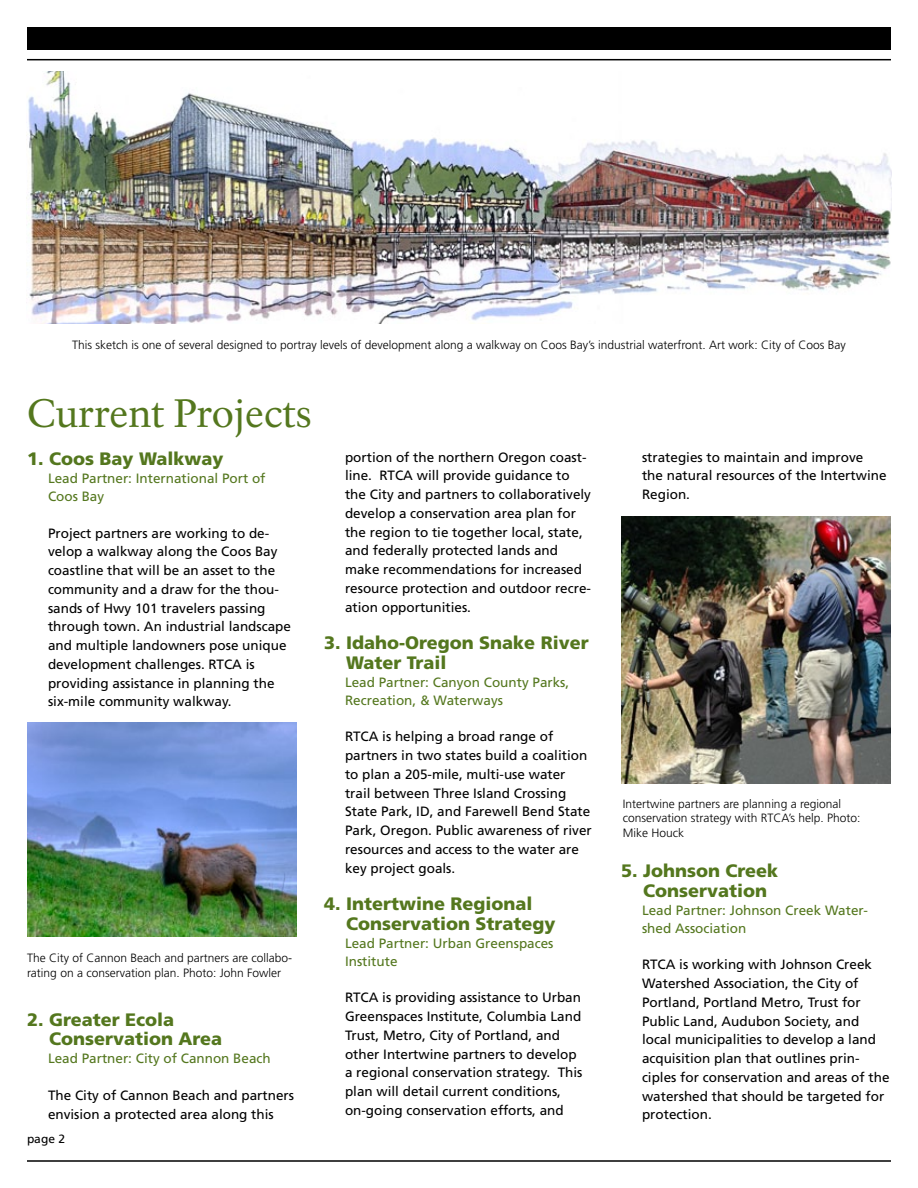
<style>
.page{position:relative;width:918px;height:1188px;background:#fff}
.page>*{position:absolute;margin:0;border:0;box-sizing:border-box;transform-origin:0 0}
.t1{font:39px "NPS Rawlinson OT";color:#54771e}
.t2{font:900 18px/19.5px "Frutiger LT Std";color:#54771e}
.t3{font:13.5px/18.8px "Frutiger LT Std";color:#000}
.t4{font:13.5px/18px "Frutiger LT Std";color:#54771e}
.t5{font:300 12px/14.4px "Frutiger LT Std";color:#000}
.t6{font:12px "Frutiger LT Std";color:#000}
</style>
<div class="page">
<div style="left:27px;top:27px;width:864px;height:23px;background:#000"></div>
<hr style="left:27px;top:59px;width:864px;height:1px;background:#000">
<hr style="left:27px;top:1160px;width:864px;height:2px;background:#000">
<img style="left:28px;top:72px;width:863px;height:252px">
<img style="left:621px;top:516px;width:269px;height:267px">
<img style="left:27px;top:723px;width:270px;height:214px">
<p class="t5" style="left:72px;top:338px;width:775px">This sketch is one of several designed to portray levels of development along a walkway on Coos Bay’s industrial waterfront. Art work: City of Coos Bay</p>
<h1 class="t1" style="left:27px;top:389px;width:286px">Current Projects</h1>
<h2 class="t2" style="left:27px;top:449px;width:198px">1. Coos Bay Walkway</h2>
<p class="t4" style="left:48px;top:469px;width:219px">Lead Partner: International Port of<br>Coos Bay</p>
<p class="t3" style="left:48px;top:524px;width:245px">Project partners are working to de&shy;velop a walkway along the Coos Bay coastline that will be an asset to the community and a draw for the thou&shy;sands of Hwy 101 travelers passing through town. An industrial landscape and multiple landowners pose unique development challenges. RTCA is providing assistance in planning the six-mile community walkway.</p>
<p class="t5" style="left:27px;top:951px;width:267px">The City of Cannon Beach and partners are collabo&shy;rating on a conservation plan. Photo: John Fowler</p>
<h2 class="t2" style="left:49px;top:1010px;width:175px;text-indent:-22px">2. Greater Ecola<br>Conservation Area</h2>
<p class="t4" style="left:48px;top:1050px;width:224px">Lead Partner: City of Cannon Beach</p>
<p class="t3" style="left:48px;top:1086px;width:248px">The City of Cannon Beach and partners envision a protected area along this</p>
<p class="t6" style="left:27px;top:1132px;width:40px">page 2</p>
<p class="t3" style="left:345px;top:448px;width:248px">portion of the northern Oregon coast&shy;line. RTCA will provide guidance to the City and partners to collaboratively develop a conservation area plan for the region to tie together local, state, and federally protected lands and make recommendations for increased resource protection and outdoor recre&shy;ation opportunities.</p>
<h2 class="t2" style="left:346px;top:633px;width:244px;text-indent:-22px">3. Idaho-Oregon Snake River<br>Water Trail</h2>
<p class="t4" style="left:345px;top:673px;width:226px">Lead Partner: Canyon County Parks,<br>Recreation, &amp; Waterways</p>
<p class="t3" style="left:345px;top:727px;width:248px">RTCA is helping a broad range of partners in two states build a coalition to plan a 205-mile, multi-use water trail between Three Island Crossing State Park, ID, and Farewell Bend State Park, Oregon. Public awareness of river resources and access to the water are key project goals.</p>
<h2 class="t2" style="left:346px;top:894px;width:211px;text-indent:-22px">4. Intertwine Regional<br>Conservation Strategy</h2>
<p class="t4" style="left:345px;top:934px;width:210px">Lead Partner: Urban Greenspaces<br>Institute</p>
<p class="t3" style="left:345px;top:988px;width:239px">RTCA is providing assistance to Urban Greenspaces Institute, Columbia Land Trust, Metro, City of Portland, and other Intertwine partners to develop a regional conservation strategy. This plan will detail current conditions, on-going conservation efforts, and</p>
<p class="t3" style="left:642px;top:448px;width:246px">strategies to maintain and improve the natural resources of the Intertwine<br>Region.</p>
<p class="t5" style="left:623px;top:797px;width:239px">Intertwine partners are planning a regional conservation strategy with RTCA’s help. Photo:<br>Mike Houck</p>
<h2 class="t2" style="left:643px;top:861px;width:137px;text-indent:-22px">5. Johnson Creek<br>Conservation</h2>
<p class="t4" style="left:642px;top:901px;width:228px">Lead Partner: Johnson Creek Water&shy;shed Association</p>
<p class="t3" style="left:642px;top:955px;width:249px">RTCA is working with Johnson Creek Watershed Association, the City of Portland, Portland Metro, Trust for Public Land, Audubon Society, and local municipalities to develop a land acquisition plan that outlines prin&shy;ciples for conservation and areas of the watershed that should be targeted for protection.</p>
</div>
